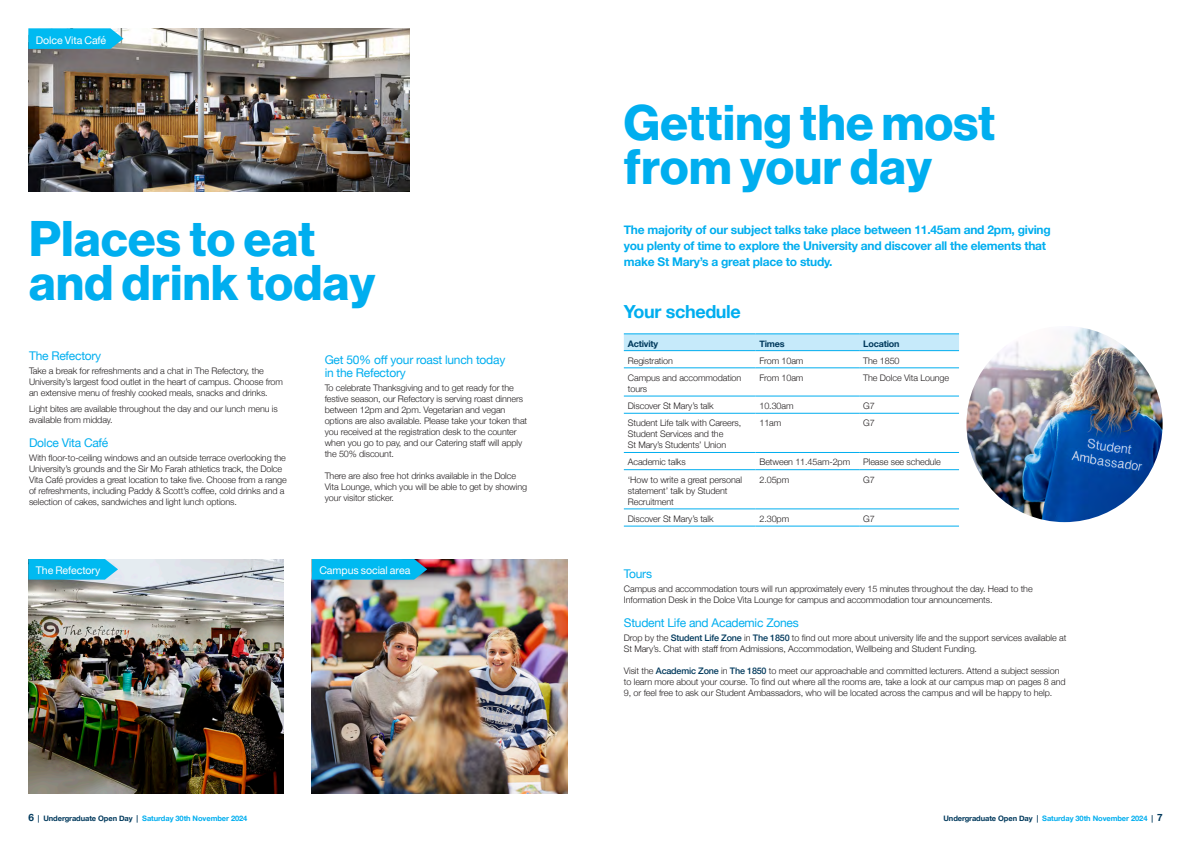
<style>
.page{position:relative;width:1191px;height:842px;background:#fff}
.page>*{position:absolute;margin:0;border:0;box-sizing:border-box;transform-origin:0 0}
.Heading{font:49px/44px "N Haas Grotesk DS Pro 75 Bd";letter-spacing:.01em;color:#00aeef}
.Sub_Heading{font:700 18px "Helvetica Neue";letter-spacing:-.02em;color:#00aeef}
.sub_heading_2{font:700 12px/16px "Helvetica Neue";letter-spacing:-.02em;color:#00aeef}
.Sub_Heading-2{font:12px/13px "Helvetica Neue";letter-spacing:-.02em;color:#00aeef}
.Arrow_Caption_White{font:10.6px "Helvetica Neue";letter-spacing:-.005em;color:#fff}
.Body{font:300 9px/11px "Helvetica Neue";letter-spacing:-.01em;color:#231f20}
.Body-2{font:700 9px "Helvetica Neue";letter-spacing:-.02em;color:#00395c}
.t1{font:700 7.5px "Helvetica Neue";letter-spacing:-.01em;color:#00aeef}
.s1{font-weight:500;color:#00395c}
.s2{font-size:10px;color:#00395c}
.s3{color:#00395c}
</style>
<div class="page">
<img style="left:28px;top:28px;width:381px;height:163px">
<svg style="left:28px;top:28px;width:95px;height:21px;background:#11bbed"></svg>
<img style="left:28px;top:559px;width:255px;height:235px">
<img style="left:312px;top:559px;width:255px;height:235px">
<svg style="left:28px;top:559px;width:90px;height:21px;background:#13bcee"></svg>
<svg style="left:312px;top:559px;width:115px;height:21px;background:#0cb4e7"></svg>
<div style="left:624px;top:335px;width:335px;height:15px;background:#c6eafa"></div>
<hr style="left:624px;top:334px;width:131px;height:1px;background:#00aeef">
<hr style="left:755px;top:334px;width:104px;height:1px;background:#00aeef">
<hr style="left:859px;top:334px;width:100px;height:1px;background:#00aeef">
<hr style="left:624px;top:350px;width:131px;height:1px;background:#00aeef">
<hr style="left:755px;top:350px;width:104px;height:1px;background:#00aeef">
<hr style="left:859px;top:350px;width:100px;height:1px;background:#00aeef">
<hr style="left:624px;top:368px;width:131px;height:1px;background:#00aeef">
<hr style="left:755px;top:368px;width:104px;height:1px;background:#00aeef">
<hr style="left:859px;top:368px;width:100px;height:1px;background:#00aeef">
<hr style="left:624px;top:396px;width:131px;height:1px;background:#00aeef">
<hr style="left:755px;top:396px;width:104px;height:1px;background:#00aeef">
<hr style="left:859px;top:396px;width:100px;height:1px;background:#00aeef">
<hr style="left:624px;top:413px;width:131px;height:1px;background:#00aeef">
<hr style="left:755px;top:413px;width:104px;height:1px;background:#00aeef">
<hr style="left:859px;top:413px;width:100px;height:1px;background:#00aeef">
<hr style="left:624px;top:452px;width:131px;height:1px;background:#00aeef">
<hr style="left:755px;top:452px;width:104px;height:1px;background:#00aeef">
<hr style="left:859px;top:452px;width:100px;height:1px;background:#00aeef">
<hr style="left:624px;top:469px;width:131px;height:1px;background:#00aeef">
<hr style="left:755px;top:469px;width:104px;height:1px;background:#00aeef">
<hr style="left:859px;top:469px;width:100px;height:1px;background:#00aeef">
<hr style="left:624px;top:509px;width:131px;height:1px;background:#00aeef">
<hr style="left:755px;top:509px;width:104px;height:1px;background:#00aeef">
<hr style="left:859px;top:509px;width:100px;height:1px;background:#00aeef">
<hr style="left:624px;top:526px;width:131px;height:1px;background:#00aeef">
<hr style="left:755px;top:526px;width:104px;height:1px;background:#00aeef">
<hr style="left:859px;top:526px;width:100px;height:1px;background:#00aeef">
<img style="left:966px;top:326px;width:196px;height:196px;border-radius:98px">
<p class="Arrow_Caption_White" style="left:36px;top:32px;width:72px">Dolce Vita Café</p>
<p class="Heading" style="left:29px;top:218px;width:348px">Places to eat and drink today</p>
<p class="Sub_Heading-2" style="left:29px;top:350px;width:74px">The Refectory</p>
<p class="Body" style="left:29px;top:365px;width:255px">Take a break for refreshments and a chat in The Refectory, the<br>University’s largest food outlet in the heart of campus. Choose from an extensive menu of freshly cooked meals, snacks and drinks.</p>
<p class="Body" style="left:29px;top:403px;width:250px">Light bites are available throughout the day and our lunch menu is available from midday.</p>
<p class="Sub_Heading-2" style="left:29px;top:437px;width:81px">Dolce Vita Café</p>
<p class="Body" style="left:29px;top:451px;width:259px">With floor-to-ceiling windows and an outside terrace overlooking the University’s grounds and the Sir Mo Farah athletics track, the Dolce Vita Café provides a great location to take five. Choose from a range of refreshments, including Paddy &amp; Scott’s coffee, cold drinks and a selection of cakes, sandwiches and light lunch options.</p>
<p class="Sub_Heading-2" style="left:325px;top:354px;width:182px">Get 50% off your roast lunch today in the Refectory</p>
<p class="Body" style="left:325px;top:381px;width:204px">To celebrate Thanksgiving and to get ready for the festive season, our Refectory is serving roast dinners between 12pm and 2pm. Vegetarian and vegan options are also available. Please take your token that you received at the registration desk to the counter when you go to pay, and our Catering staff will apply the 50% discount.</p>
<p class="Body" style="left:325px;top:469px;width:204px">There are also free hot drinks available in the Dolce<br>Vita Lounge, which you will be able to get by showing your visitor sticker.</p>
<p class="Arrow_Caption_White" style="left:36px;top:563px;width:66px">The Refectory</p>
<p class="Arrow_Caption_White" style="left:319px;top:563px;width:92px">Campus social area</p>
<p class="Heading" style="left:624px;top:101px;width:373px">Getting the most from your day</p>
<p class="sub_heading_2" style="left:624px;top:222px;width:428px">The majority of our subject talks take place between 11.45am and 2pm, giving you plenty of time to explore the University and discover all the elements that make St Mary’s a great place to study.</p>
<p class="Sub_Heading" style="left:624px;top:297px;width:119px">Your schedule</p>
<p class="Body-2" style="left:628px;top:336px;width:32px">Activity</p>
<p class="Body-2" style="left:759px;top:336px;width:27px">Times</p>
<p class="Body-2" style="left:863px;top:336px;width:38px">Location</p>
<p class="Body" style="left:628px;top:354px;width:47px">Registration</p>
<p class="Body" style="left:759px;top:354px;width:45px">From 10am</p>
<p class="Body" style="left:863px;top:354px;width:38px">The 1850</p>
<p class="Body" style="left:628px;top:371px;width:115px">Campus and accommodation tours</p>
<p class="Body" style="left:759px;top:371px;width:45px">From 10am</p>
<p class="Body" style="left:863px;top:371px;width:87px">The Dolce Vita Lounge</p>
<p class="Body" style="left:628px;top:400px;width:87px">Discover St Mary’s talk</p>
<p class="Body" style="left:759px;top:400px;width:36px">10.30am</p>
<p class="Body" style="left:863px;top:400px;width:13px">G7</p>
<p class="Body" style="left:628px;top:417px;width:115px">Student Life talk with Careers,<br>Student Services and the<br>St Mary’s Students’ Union</p>
<p class="Body" style="left:759px;top:417px;width:23px">11am</p>
<p class="Body" style="left:863px;top:417px;width:13px">G7</p>
<p class="Body" style="left:628px;top:456px;width:59px">Academic talks</p>
<p class="Body" style="left:759px;top:456px;width:92px">Between 11.45am-2pm</p>
<p class="Body" style="left:863px;top:456px;width:79px">Please see schedule</p>
<p class="Body" style="left:628px;top:473px;width:116px">‘How to write a great personal statement’ talk by Student<br>Recruitment</p>
<p class="Body" style="left:759px;top:473px;width:31px">2.05pm</p>
<p class="Body" style="left:863px;top:473px;width:13px">G7</p>
<p class="Body" style="left:628px;top:512px;width:87px">Discover St Mary’s talk</p>
<p class="Body" style="left:759px;top:512px;width:31px">2.30pm</p>
<p class="Body" style="left:863px;top:512px;width:13px">G7</p>
<p class="Sub_Heading-2" style="left:624px;top:568px;width:30px">Tours</p>
<p class="Body" style="left:624px;top:582px;width:410px">Campus and accommodation tours will run approximately every 15 minutes throughout the day. Head to the<br>Information Desk in the Dolce Vita Lounge for campus and accommodation tour announcements.</p>
<p class="Sub_Heading-2" style="left:624px;top:617px;width:176px">Student Life and Academic Zones</p>
<p class="Body" style="left:624px;top:631px;width:444px">Drop by the <span class="s1">Student Life Zone</span> in <span class="s1">The 1850</span> to find out more about university life and the support services available at<br>St Mary’s. Chat with staff from Admissions, Accommodation, Wellbeing and Student Funding.</p>
<p class="Body" style="left:624px;top:664px;width:443px">Visit the <span class="s1">Academic Zone</span> in <span class="s1">The 1850</span> to meet our approachable and committed lecturers. Attend a subject session to learn more about your course. To find out where all the rooms are, take a look at our campus map on pages 8 and<br>9, or feel free to ask our Student Ambassadors, who will be located across the campus and will be happy to help.</p>
<p class="t1" style="left:28px;top:813px;width:221px"><span class="s2">6</span> <span class="s3">| Undergraduate Open Day |</span> Saturday 30th November 2024</p>
<p class="t1" style="left:943px;top:813px;width:221px"><span class="s3">Undergraduate Open Day |</span> Saturday 30th November 2024 <span class="s3">|</span> <span class="s2">7</span></p>
</div>
